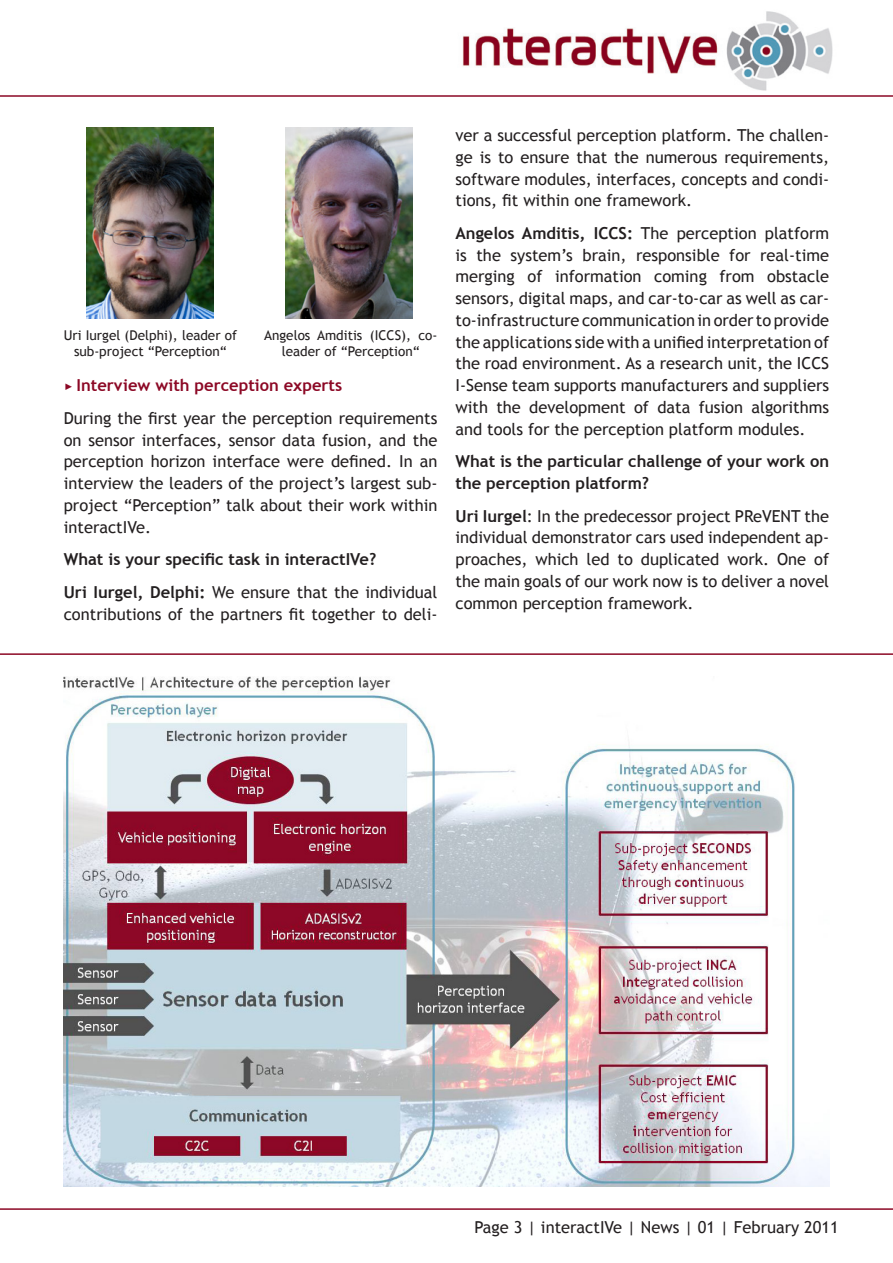
<style>
.page{position:relative;width:893px;height:1263px;background:#fff}
.page>*{position:absolute;margin:0;border:0;box-sizing:border-box;transform-origin:0 0}
.t1{font:16.5px/21.8px "Trebuchet MS";color:#231f20;text-align:justify}
.t2{font:700 16.5px/21.8px "Trebuchet MS";color:#231f20}
.Inline_Head{font:700 16.5px "Trebuchet MS";color:#8c0825}
.t3{font:13.5px/16.2px "Trebuchet MS";color:#231f20;text-align:center}
.s1{font-family:"Menlo"}
.s2{font-weight:700}
</style>
<div class="page">
<img style="left:462px;top:11px;width:371px;height:80px">
<hr style="left:0;top:1208px;width:893px;height:2px;background:#8c0825">
<hr style="left:0;top:95px;width:893px;height:2px;background:#8c0825">
<img style="left:87px;top:128px;width:127px;height:190px">
<img style="left:285px;top:128px;width:127px;height:190px">
<hr style="left:0;top:653px;width:893px;height:2px;background:#8c0825">
<img style="left:64px;top:676px;width:765px;height:510px">
<p class="t3" style="left:64px;top:327px;width:175px">Uri Iurgel (Delphi), leader of sub-project “Perception“</p>
<p class="t3" style="left:264px;top:327px;width:175px">Angelos Amditis (ICCS), co&shy;leader of “Perception“</p>
<p class="Inline_Head" style="left:64px;top:375px;width:280px"><span class="s1">▸</span> Interview with perception experts</p>
<p class="t1" style="left:64px;top:407px;width:375px">During the first year the perception requirements on sensor interfaces, sensor data fusion, and the perception horizon interface were defined. In an interview the leaders of the project’s largest sub&shy;project “Perception” talk about their work within interactIVe.</p>
<p class="t2" style="left:64px;top:548px;width:314px">What is your specific task in interactIVe?</p>
<p class="t1" style="left:64px;top:581px;width:375px"><span class="s2">Uri Iurgel, Delphi:</span> We ensure that the individual contributions of the partners fit together to deli-</p>
<p class="t1" style="left:455px;top:125px;width:375px">ver a successful perception platform. The challen&shy;ge is to ensure that the numerous requirements, software modules, interfaces, concepts and condi&shy;tions, fit within one framework.</p>
<p class="t1" style="left:455px;top:222px;width:375px"><span class="s2">Angelos Amditis, ICCS:</span> The perception platform is the system’s brain, responsible for real-time merging of information coming from obstacle sensors, digital maps, and car-to-car as well as car&shy;to-infrastructure communication in order to provide the applications side with a unified interpretation of the road environment. As a research unit, the ICCS I-Sense team supports manufacturers and suppliers with the development of data fusion algorithms and tools for the perception platform modules.</p>
<p class="t2" style="left:455px;top:451px;width:375px">What is the particular challenge of your work on the perception platform?</p>
<p class="t1" style="left:455px;top:505px;width:375px"><span class="s2">Uri Iurgel</span>: In the predecessor project PReVENT the individual demonstrator cars used independent ap&shy;proaches, which led to duplicated work. One of the main goals of our work now is to deliver a novel common perception framework.</p>
<p class="t1" style="left:474px;top:1216px;width:366px">Page 3 | interactIVe | News | 01 | February 2011</p>
</div>
